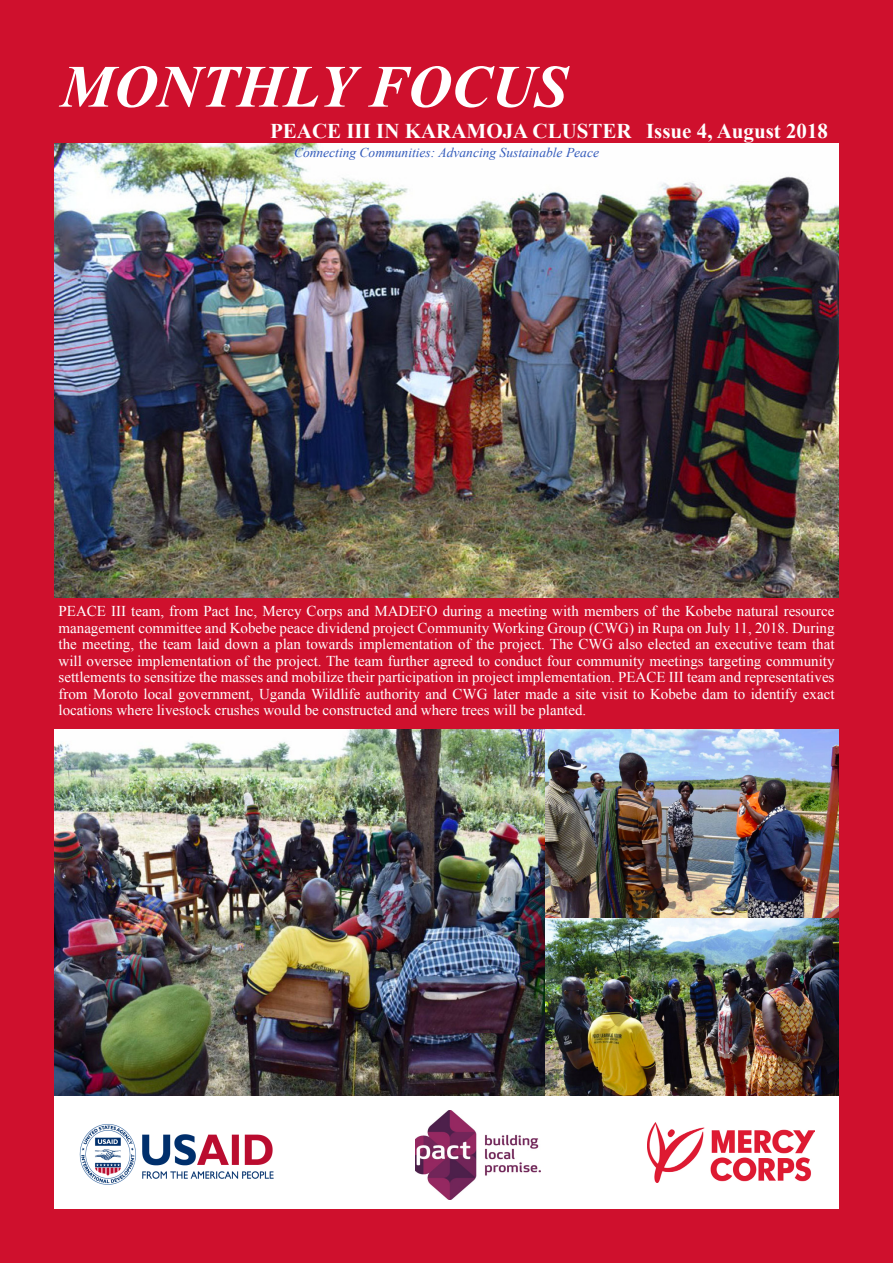
<style>
.page{position:relative;width:893px;height:1263px;background:#cf102d}
.page>*{position:absolute;margin:0;border:0;box-sizing:border-box;transform-origin:0 0}
.t1{font:italic 700 60px "Times New Roman";color:#fff}
.t2{font:700 21px "Times New Roman";color:#fff}
.t3{font:15px/16.5px "Times New Roman";color:#fff;text-align:justify}
.t4{font:italic 13.5px "Times New Roman";color:#335bbb}
</style>
<div class="page">
<div style="left:54px;top:1096px;width:785px;height:113px;background:#fff"></div>
<img style="left:415px;top:1110px;width:125px;height:89px">
<img style="left:647px;top:1123px;width:167px;height:59px">
<img style="left:79px;top:1124px;width:195px;height:61px">
<img style="left:54px;top:143px;width:785px;height:455px">
<img style="left:54px;top:729px;width:785px;height:367px">
<p class="t1" style="left:61px;top:45px;width:509px">MONTHLY FOCUS</p>
<p class="t2" style="left:270px;top:117px;width:363px">PEACE III IN KARAMOJA CLUSTER</p>
<p class="t2" style="left:646px;top:117px;width:184px">Issue 4, August 2018</p>
<p class="t4" style="left:294px;top:143px;width:306px">Connecting Communities: Advancing Sustainable Peace</p>
<p class="t3" style="left:58px;top:603px;width:777px">PEACE III team, from Pact Inc, Mercy Corps and MADEFO during a meeting with members of the Kobebe natural resource management committee and Kobebe peace dividend project Community Working Group (CWG) in Rupa on July 11, 2018. During the meeting, the team laid down a plan towards implementation of the project. The CWG also elected an executive team that will oversee implementation of the project. The team further agreed to conduct four community meetings targeting community settlements to sensitize the masses and mobilize their participation in project implementation. PEACE III team and representatives from Moroto local government, Uganda Wildlife authority and CWG later made a site visit to Kobebe dam to identify exact locations where livestock crushes would be constructed and where trees will be planted.</p>
</div>
